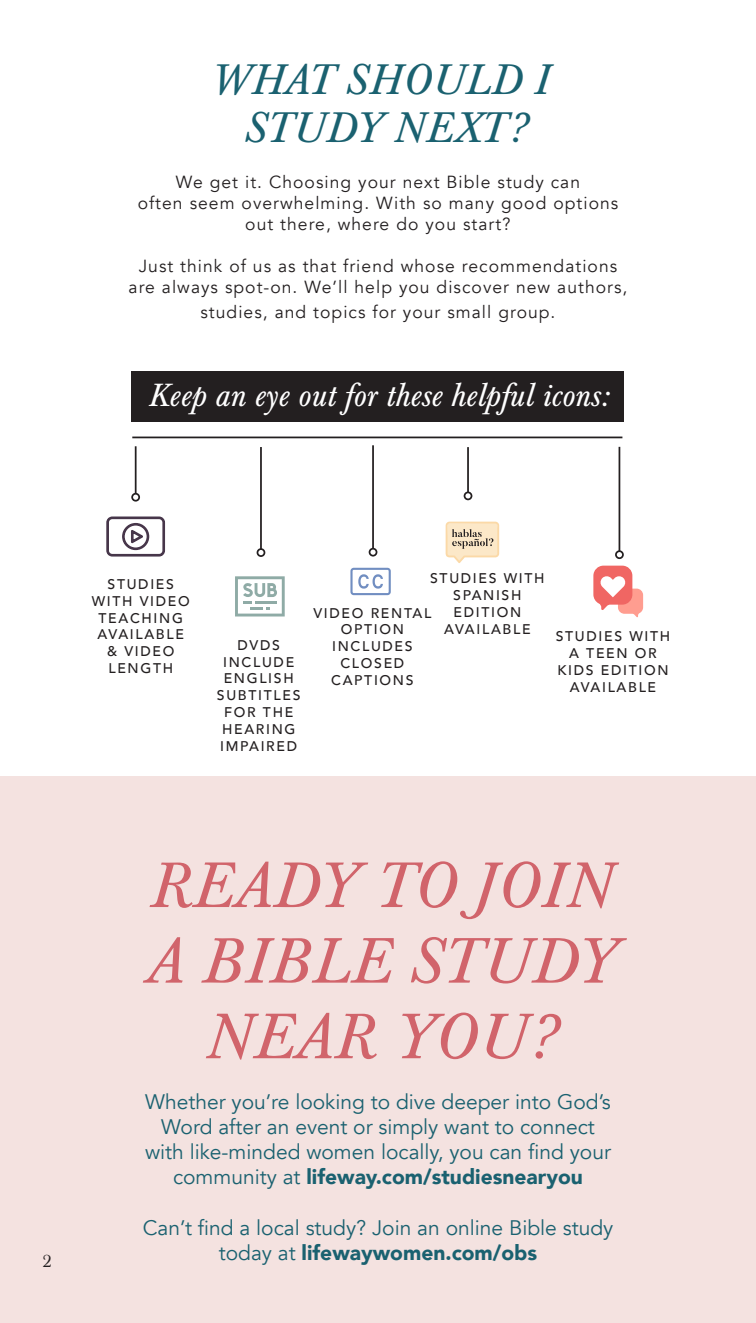
<style>
.page{position:relative;width:756px;height:1323px;background:#fff}
.page>*{position:absolute;margin:0;border:0;box-sizing:border-box;transform-origin:0 0}
.t1{font:italic 63px/75.6px "Baskerville BE";letter-spacing:.035em;color:#d1646b;text-align:center}
.t2{font:italic 42px "Baskerville BE";letter-spacing:.035em;color:#1a6170}
.t3{font:italic 31.5px "Baskerville BE";color:#fff}
.t4{font:21px/25.2px "Avenir";color:#1a6170;text-align:center}
.t5{font:17.5px/21px "Avenir";letter-spacing:.06em;color:#231f20;text-align:center}
.t6{font:17.5px "Baskerville BE";color:#231f20}
.t7{font:500 14px/16.8px "Avenir";letter-spacing:.12em;color:#231f20;text-align:center}
.s1{font-weight:900}
</style>
<div class="page">
<div style="left:131px;top:372px;width:493px;height:50px;background:#231f20"></div>
<div style="left:0;top:777px;width:756px;height:546px;background:#f4e2e0"></div>
<hr style="left:132px;top:437px;width:490px;height:1px;background:#231f20">
<hr style="left:135px;top:446px;width:2px;height:48px;background:#231f20">
<div style="left:131px;top:493px;width:9px;height:9px;border:2px solid #231f20;border-radius:50%"></div>
<hr style="left:260px;top:447px;width:2px;height:102px;background:#231f20">
<div style="left:257px;top:548px;width:8px;height:9px;border:2px solid #231f20;border-radius:50%"></div>
<hr style="left:619px;top:447px;width:1px;height:104px;background:#231f20">
<div style="left:615px;top:550px;width:9px;height:9px;border:2px solid #231f20;border-radius:50%"></div>
<hr style="left:467px;top:447px;width:2px;height:45px;background:#231f20">
<div style="left:464px;top:492px;width:8px;height:8px;border:2px solid #231f20;border-radius:50%"></div>
<svg style="left:446px;top:522px;width:53px;height:41px"></svg>
<svg style="left:235px;top:576px;width:50px;height:41px"></svg>
<svg style="left:106px;top:516px;width:60px;height:41px"></svg>
<svg style="left:593px;top:566px;width:50px;height:52px"></svg>
<svg style="left:350px;top:568px;width:41px;height:27px"></svg>
<hr style="left:372px;top:445px;width:2px;height:104px;background:#231f20">
<div style="left:369px;top:548px;width:8px;height:9px;border:2px solid #231f20;border-radius:50%"></div>
<p class="t2" style="left:209px;top:56px;width:339px">WHAT SHOULD I</p>
<p class="t2" style="left:243px;top:104px;width:284px">STUDY NEXT?</p>
<p class="t5" style="left:138px;top:172px;width:482px">We get it. Choosing your next Bible study can<br>often seem overwhelming. With so many good options out there, where do you start?</p>
<p class="t5" style="left:129px;top:256px;width:500px">Just think of us as that friend whose recommendations are always spot-on. We’ll help you discover new authors,</p>
<p class="t5" style="left:200px;top:302px;width:357px">studies, and topics for your small group.</p>
<p class="t3" style="left:148px;top:378px;width:462px">Keep an eye out for these helpful icons:</p>
<p class="t7" style="left:92px;top:575px;width:100px">STUDIES<br>WITH VIDEO<br>TEACHING<br>AVAILABLE</p>
<p class="t7" style="left:107px;top:642px;width:69px;text-align:left">&amp; VIDEO<br>LENGTH</p>
<p class="t7" style="left:217px;top:636px;width:85px">DVDS<br>INCLUDE<br>ENGLISH<br>SUBTITLES<br>FOR THE<br>HEARING<br>IMPAIRED</p>
<p class="t7" style="left:430px;top:569px;width:116px">STUDIES WITH<br>SPANISH</p>
<p class="t7" style="left:444px;top:603px;width:88px">EDITION<br>AVAILABLE</p>
<p class="t7" style="left:313px;top:604px;width:119px">VIDEO RENTAL<br>OPTION<br>INCLUDES<br>CLOSED<br>CAPTIONS</p>
<p class="t7" style="left:556px;top:627px;width:116px">STUDIES WITH<br>A TEEN OR<br>KIDS EDITION<br>AVAILABLE</p>
<p class="t6" style="left:43px;top:1251px;width:11px">2</p>
<p class="t1" style="left:143px;top:851px;width:472px">READY TO JOIN<br>A BIBLE STUDY<br>NEAR YOU?</p>
<p class="t4" style="left:145px;top:1089px;width:467px">Whether you’re looking to dive deeper into God’s Word after an event or simply want to connect with like-minded women locally, you can find your community at <span class="s1">lifeway.com/studiesnearyou</span></p>
<p class="t4" style="left:143px;top:1215px;width:472px">Can’t find a local study? Join an online Bible study today at <span class="s1">lifewaywomen.com/obs</span></p>
</div>
